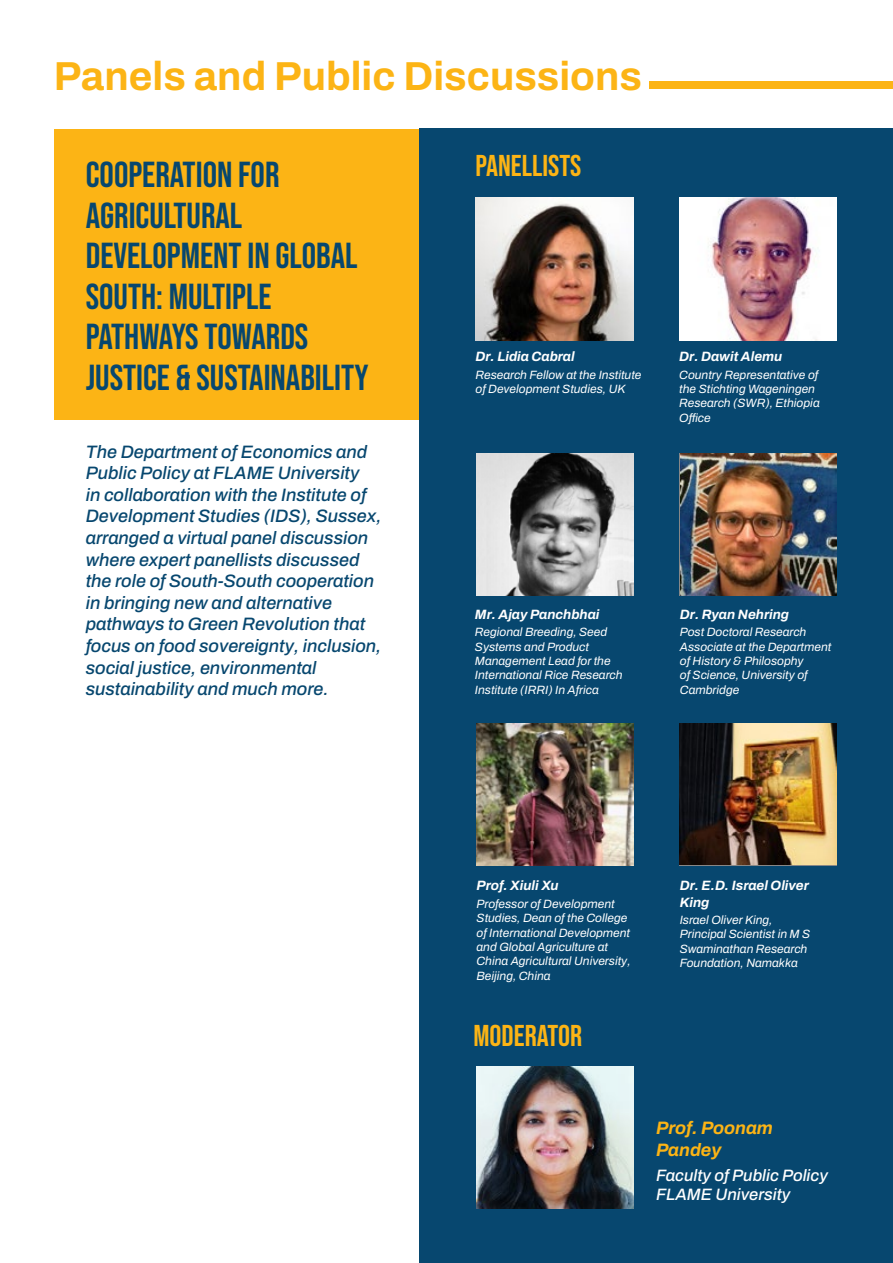
<style>
.page{position:relative;width:893px;height:1263px;background:#fff}
.page>*{position:absolute;margin:0;border:0;box-sizing:border-box;transform-origin:0 0}
.t1{font:700 40.5px "Archivo";color:#fcb415}
.t2{font:36px/40.5px "Bebas Neue";color:#07476f}
.t3{font:30px "Bebas Neue";color:#fcb415}
.t4{font:italic 500 18px/21.6px "Archivo";color:#07476f}
.t5{font:italic 700 18px/21.6px "Archivo";color:#fcb415}
.t6{font:italic 500 16.5px/19.8px "Archivo";color:#fff}
.t7{font:italic 700 13.5px/16.2px "Archivo";color:#fff}
.t8{font:italic 12px/14.4px "Archivo";color:#fff}
</style>
<div class="page">
<div style="left:649px;top:81px;width:244px;height:8px;background:#fcb415"></div>
<div style="left:54px;top:129px;width:365px;height:290px;background:#fcb415"></div>
<div style="left:419px;top:129px;width:474px;height:1134px;background:#07476f"></div>
<img style="left:476px;top:198px;width:157px;height:142px">
<img style="left:679px;top:198px;width:158px;height:142px">
<img style="left:476px;top:453px;width:158px;height:143px">
<img style="left:680px;top:453px;width:157px;height:143px">
<img style="left:476px;top:723px;width:158px;height:143px">
<img style="left:476px;top:1066px;width:158px;height:143px">
<svg style="left:679px;top:723px;width:158px;height:143px"></svg>
<img style="left:680px;top:723px;width:157px;height:141px">
<h1 class="t1" style="left:54px;top:45px;width:590px">Panels and Public Discussions</h1>
<h2 class="t2" style="left:86px;top:154px;width:284px">COOPERATION FOR<br>AGRICULTURAL<br>DEVELOPMENT IN GLOBAL<br>SOUTH: MULTIPLE<br>PATHWAYS TOWARDS<br>JUSTICE &amp; SUSTAINABILITY</h2>
<p class="t4" style="left:86px;top:441px;width:297px">The Department of Economics and Public Policy at FLAME University<br>in collaboration with the Institute of Development Studies (IDS), Sussex, arranged a virtual panel discussion where expert panellists discussed the role of South-South cooperation in bringing new and alternative pathways to Green Revolution that focus on food sovereignty, inclusion, social justice, environmental sustainability and much more.</p>
<h3 class="t3" style="left:475px;top:149px;width:107px">PANELLISTS</h3>
<p class="t7" style="left:475px;top:348px;width:101px">Dr. Lidia Cabral</p>
<p class="t8" style="left:475px;top:367px;width:167px">Research Fellow at the Institute of Development Studies, UK</p>
<p class="t7" style="left:475px;top:606px;width:126px">Mr. Ajay Panchbhai</p>
<p class="t8" style="left:475px;top:625px;width:149px">Regional Breeding, Seed<br>Systems and Product<br>Management Lead for the<br>International Rice Research<br>Institute (IRRI) In Africa</p>
<p class="t7" style="left:679px;top:348px;width:105px">Dr. Dawit Alemu</p>
<p class="t8" style="left:679px;top:367px;width:142px">Country Representative of the Stichting Wageningen<br>Research (SWR), Ethiopia<br>Office</p>
<p class="t7" style="left:680px;top:606px;width:111px">Dr. Ryan Nehring</p>
<p class="t8" style="left:680px;top:625px;width:153px">Post Doctoral Research<br>Associate at the Department of History &amp; Philosophy<br>of Science, University of<br>Cambridge</p>
<p class="t7" style="left:477px;top:878px;width:84px">Prof. Xiuli Xu</p>
<p class="t8" style="left:477px;top:896px;width:156px">Professor of Development<br>Studies, Dean of the College of International Development and Global Agriculture at<br>China Agricultural University,<br>Beijing, China</p>
<h3 class="t3" style="left:473px;top:1018px;width:110px">MODERATOR</h3>
<p class="t7" style="left:680px;top:878px;width:131px">Dr. E.D. Israel Oliver<br>King</p>
<p class="t8" style="left:680px;top:913px;width:132px">Israel Oliver King,<br>Principal Scientist in M S<br>Swaminathan Research<br>Foundation, Namakka</p>
<h3 class="t5" style="left:656px;top:1117px;width:118px">Prof. Poonam<br>Pandey</h3>
<h3 class="t6" style="left:656px;top:1165px;width:173px">Faculty of Public Policy<br>FLAME University</h3>
</div>
